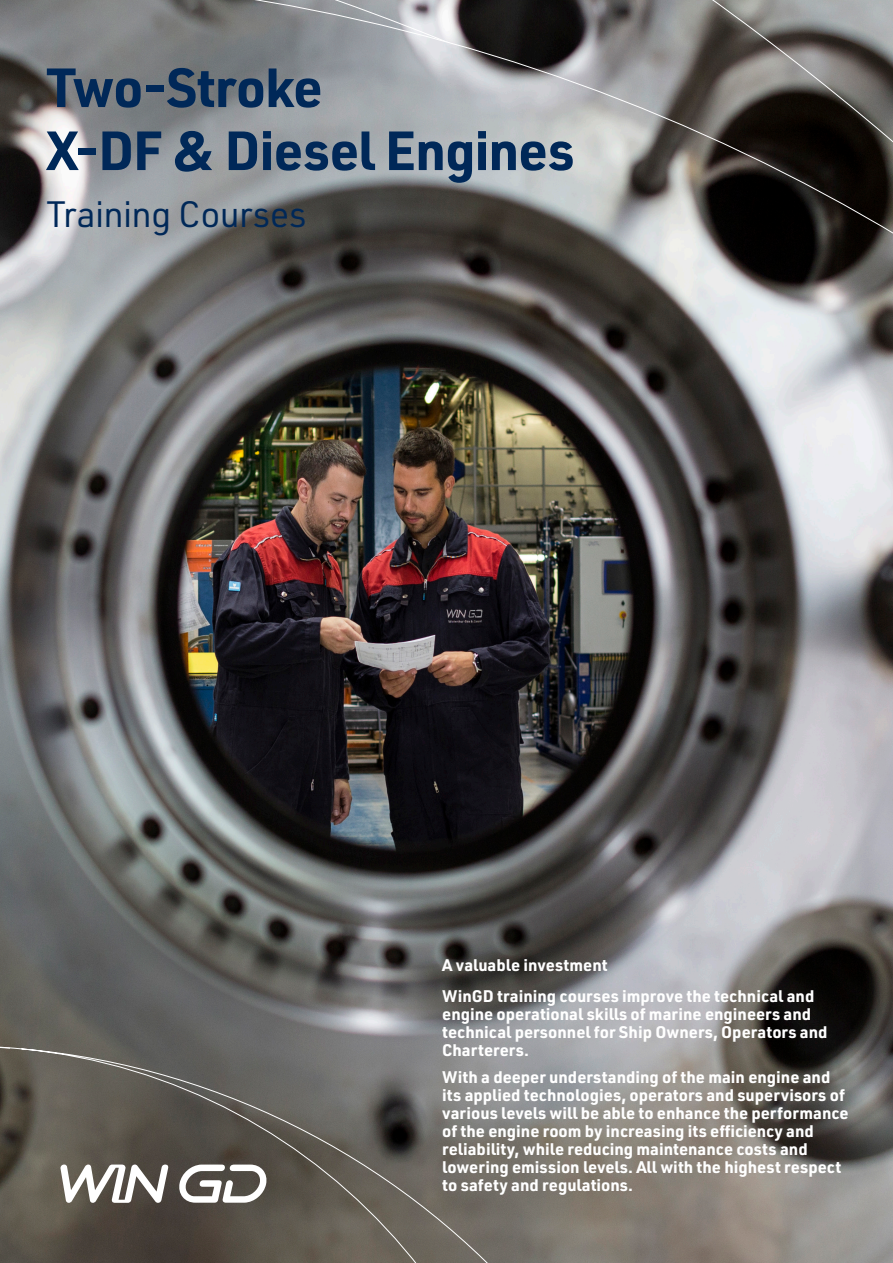
<style>
.page{position:relative;width:893px;height:1263px;background:#fff}
.page>*{position:absolute;margin:0;border:0;box-sizing:border-box;transform-origin:0 0}
.t1{font:700 54px/63px "URWDIN";letter-spacing:-.02em;color:#002858}
.t2{font:36px "URWDIN";letter-spacing:-.02em;color:#002858}
.t3{font:700 16.5px/18px "URWDIN";color:#fff}
</style>
<div class="page">
<img style="left:10px;top:0;width:883px;height:1263px">
<svg style="left:0;top:0;width:10px;height:1263px;background:#787977"></svg>
<h1 class="t1" style="left:46px;top:54px;width:530px">Two-Stroke<br>X-DF &amp; Diesel Engines</h1>
<h2 class="t2" style="left:46px;top:191px;width:262px">Training Courses</h2>
<p class="t3" style="left:442px;top:949px;width:374px;line-height:30.8px">A valuable investment<br>WinGD training courses improve the technical and</p>
<p class="t3" style="left:442px;top:1004px;width:387px">engine operational skills of marine engineers and technical personnel for Ship Owners, Operators and<br>Charterers.</p>
<p class="t3" style="left:442px;top:1067px;width:408px">With a deeper understanding of the main engine and its applied technologies, operators and supervisors of various levels will be able to enhance the performance of the engine room by increasing its efficiency and reliability, while reducing maintenance costs and lowering emission levels. All with the highest respect to safety and regulations.</p>
</div>
